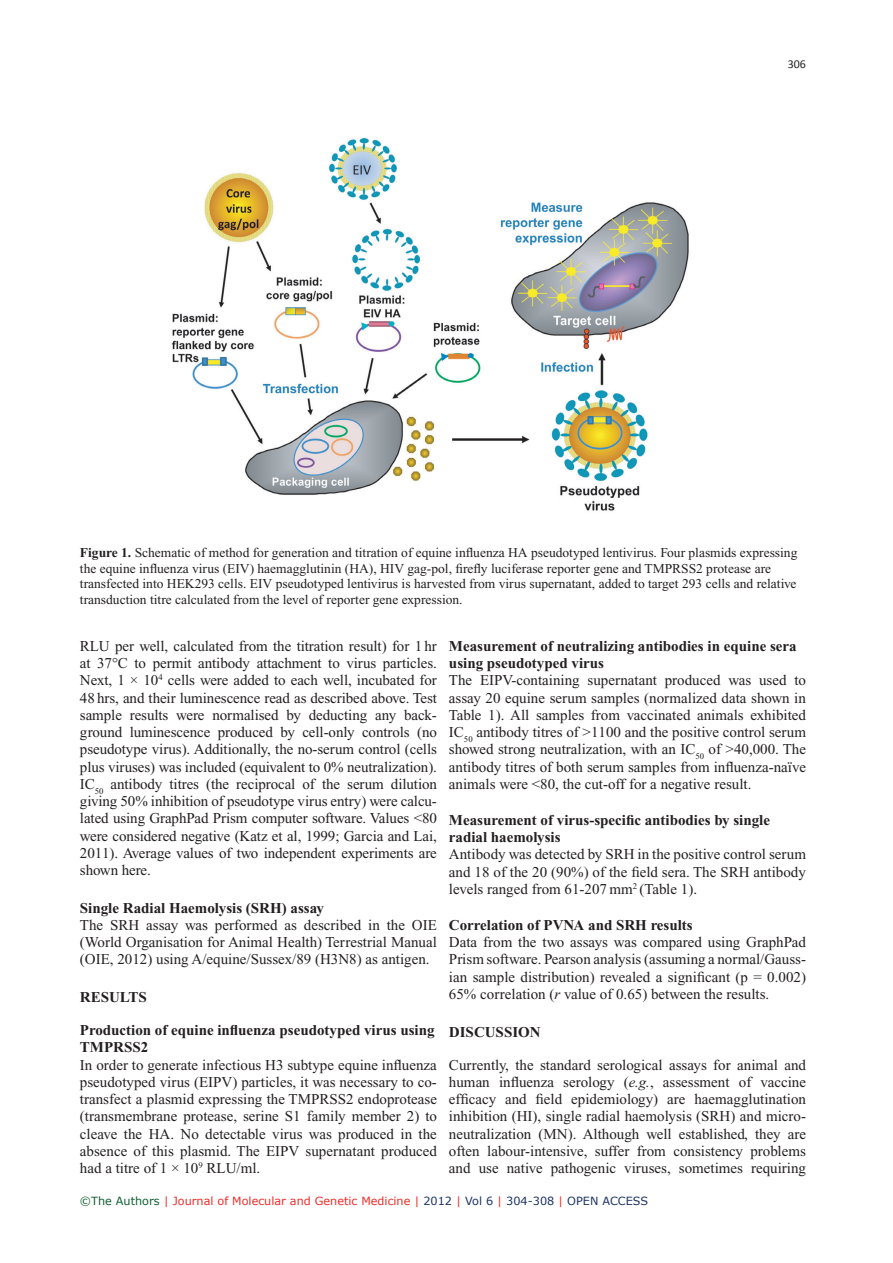
<style>
.page{position:relative;width:893px;height:1263px;background:#fff}
.page>*{position:absolute;margin:0;border:0;box-sizing:border-box;transform-origin:0 0}
.TXT{font:15px/17.2px "Times New Roman";color:#231f20;text-align:justify}
.H2-H1{font:700 15px/17.2px "Times New Roman";color:#231f20}
.FC{font:13.5px/15.8px "Times New Roman";color:#231f20}
.t1{font:12px "Calibri";color:#231f20}
.t2{font:11.25px "Verdana";color:#ee2d29}
.s1{font-weight:700}
.s2{font-style:italic}
.s3{color:#116232}
.s4{color:#1c3265}
</style>
<div class="page">
<img style="left:171px;top:137px;width:518px;height:374px">
<p class="t1" style="left:788px;top:56px;width:20px">306</p>
<p class="FC" style="left:80px;top:545px;width:719px"><span class="s1">Figure 1.</span> Schematic of method for generation and titration of equine influenza HA pseudotyped lentivirus. Four plasmids expressing the equine influenza virus (EIV) haemagglutinin (HA), HIV gag-pol, firefly luciferase reporter gene and TMPRSS2 protease are transfected into HEK293 cells. EIV pseudotyped lentivirus is harvested from virus supernatant, added to target 293 cells and relative transduction titre calculated from the level of reporter gene expression.</p>
<p class="TXT" style="left:80px;top:637px;width:359px">RLU per well, calculated from the titration result) for 1 hr at 37°C to permit antibody attachment to virus particles.<br>Next, 1 × 10<sup>4</sup> cells were added to each well, incubated for 48 hrs, and their luminescence read as described above. Test sample results were normalised by deducting any back&shy;ground luminescence produced by cell-only controls (no pseudotype virus). Additionally, the no-serum control (cells plus viruses) was included (equivalent to 0% neutralization).<br>IC<sub>50</sub> antibody titres (the reciprocal of the serum dilution giving 50% inhibition of pseudotype virus entry) were calcu&shy;lated using GraphPad Prism computer software. Values &lt;80 were considered negative (Katz et al, 1999; Garcia and Lai, 2011). Average values of two independent experiments are shown here.</p>
<h2 class="H2-H1" style="left:80px;top:899px;width:245px">Single Radial Haemolysis (SRH) assay</h2>
<p class="TXT" style="left:80px;top:916px;width:359px">The SRH assay was performed as described in the OIE (World Organisation for Animal Health) Terrestrial Manual (OIE, 2012) using A/equine/Sussex/89 (H3N8) as antigen.</p>
<h1 class="H2-H1" style="left:80px;top:989px;width:68px">RESULTS</h1>
<p class="H2-H1" style="left:80px;top:1021px;width:356px">Production of equine influenza pseudotyped virus using<br>TMPRSS2</p>
<p class="TXT" style="left:80px;top:1056px;width:359px">In order to generate infectious H3 subtype equine influenza pseudotyped virus (EIPV) particles, it was necessary to co&shy;transfect a plasmid expressing the TMPRSS2 endoprotease (transmembrane protease, serine S1 family member 2) to cleave the HA. No detectable virus was produced in the absence of this plasmid. The EIPV supernatant produced had a titre of 1 × 10<sup>9</sup> RLU/ml.</p>
<h2 class="H2-H1" style="left:449px;top:637px;width:349px">Measurement of neutralizing antibodies in equine sera using pseudotyped virus</h2>
<p class="TXT" style="left:449px;top:672px;width:359px">The EIPV-containing supernatant produced was used to assay 20 equine serum samples (normalized data shown in Table 1). All samples from vaccinated animals exhibited IC<sub>50</sub> antibody titres of &gt;1100 and the positive control serum showed strong neutralization, with an IC<sub>50</sub> of &gt;40,000. The antibody titres of both serum samples from influenza-naïve animals were &lt;80, the cut-off for a negative result.</p>
<h2 class="H2-H1" style="left:449px;top:811px;width:323px">Measurement of virus-specific antibodies by single radial haemolysis</h2>
<p class="TXT" style="left:449px;top:846px;width:359px">Antibody was detected by SRH in the positive control serum and 18 of the 20 (90%) of the field sera. The SRH antibody levels ranged from 61-207 mm<sup>2</sup> (Table 1).</p>
<h2 class="H2-H1" style="left:449px;top:916px;width:245px">Correlation of PVNA and SRH results</h2>
<p class="TXT" style="left:449px;top:933px;width:359px">Data from the two assays was compared using GraphPad Prism software. Pearson analysis (assuming a normal/Gauss&shy;ian sample distribution) revealed a significant (p = 0.002)<br>65% correlation (<span class="s2">r</span> value of 0.65) between the results.</p>
<h1 class="H2-H1" style="left:449px;top:1023px;width:93px">DISCUSSION</h1>
<p class="TXT" style="left:449px;top:1056px;width:359px">Currently, the standard serological assays for animal and human influenza serology (<span class="s2">e.g.</span>, assessment of vaccine efficacy and field epidemiology) are haemagglutination inhibition (HI), single radial haemolysis (SRH) and micro&shy;neutralization (MN). Although well established, they are often labour-intensive, suffer from consistency problems and use native pathogenic viruses, sometimes requiring</p>
<p class="t2" style="left:80px;top:1194px;width:570px"><span class="s3">©The Authors</span> | Journal of Molecular and Genetic Medicine | <span class="s4">2012</span> | <span class="s4">Vol 6</span> | <span class="s4">304-308</span> | <span class="s4">OPEN ACCESS</span></p>
</div>
